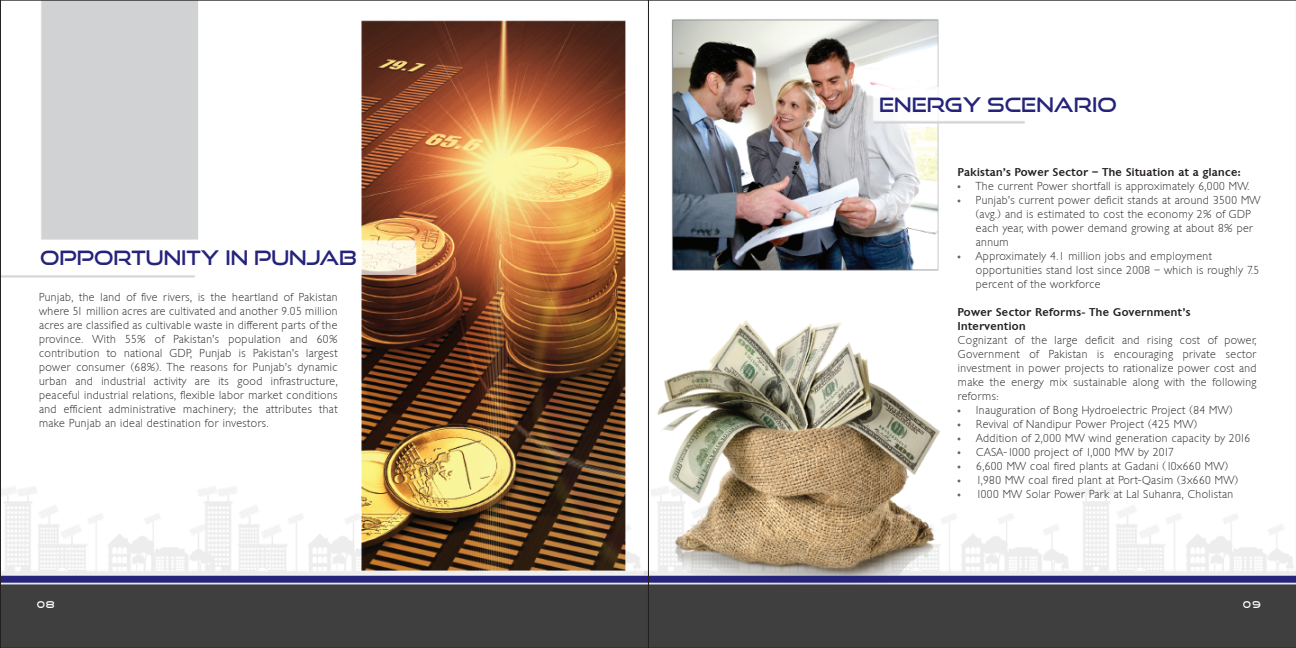
<style>
.page{position:relative;width:1296px;height:648px;background:#fff}
.page>*{position:absolute;margin:0;border:0;box-sizing:border-box;transform-origin:0 0}
.t1{font:20px "Good Times Rg";color:#26237b}
.t2{font:200 11px/14px "Chantilly";letter-spacing:.04em;color:#231f20;text-align:justify}
.t3{font:500 11px/14px "Chantilly";letter-spacing:.04em;color:#231f20}
.t4{font:10px "Good Times";color:#fff}
</style>
<div class="page">
<img style="left:2px;top:2px;width:645px;height:644px">
<img style="left:648px;top:0;width:648px;height:648px">
<h1 class="t1" style="left:40px;top:245px;width:319px">OPPORTUNITY IN PUNJAB</h1>
<p class="t2" style="left:39px;top:290px;width:300px">Punjab, the land of five rivers, is the heartland of Pakistan where 51 million acres are cultivated and another 9.05 million acres are classified as cultivable waste in different parts of the province. With 55% of Pakistan’s population and 60% contribution to national GDP, Punjab is Pakistan’s largest power consumer (68%). The reasons for Punjab’s dynamic urban and industrial activity are its good infrastructure, peaceful industrial relations, flexible labor market conditions and efficient administrative machinery; the attributes that make Punjab an ideal destination for investors.</p>
<h1 class="t1" style="left:879px;top:92px;width:239px">ENERGY SCENARIO</h1>
<p class="t3" style="left:958px;top:165px;width:284px">Pakistan’s Power Sector – The Situation at a glance:</p>
<p class="t2" style="left:958px;top:179px;width:293px">• The current Power shortfall is approximately 6,000 MW.</p>
<p class="t2" style="left:976px;top:193px;width:286px;text-align:left;text-indent:-18px">• Punjab’s current power deficit stands at around 3500 MW (avg.) and is estimated to cost the economy 2% of GDP each year, with power demand growing at about 8% per annum</p>
<p class="t2" style="left:976px;top:249px;width:285px;text-align:left;text-indent:-18px">• Approximately 4.1 million jobs and employment opportunities stand lost since 2008 – which is roughly 7.5 percent of the workforce</p>
<p class="t3" style="left:958px;top:305px;width:234px">Power Sector Reforms- The Government’s<br>Intervention</p>
<p class="t2" style="left:958px;top:333px;width:300px">Cognizant of the large deficit and rising cost of power, Government of Pakistan is encouraging private sector investment in power projects to rationalize power cost and make the energy mix sustainable along with the following reforms:</p>
<p class="t2" style="left:958px;top:403px;width:276px">• Inauguration of Bong Hydroelectric Project (84 MW)</p>
<p class="t2" style="left:958px;top:417px;width:241px">• Revival of Nandipur Power Project (425 MW)</p>
<p class="t2" style="left:958px;top:431px;width:294px">• Addition of 2,000 MW wind generation capacity by 2016</p>
<p class="t2" style="left:958px;top:445px;width:217px">• CASA-1000 project of 1,000 MW by 2017</p>
<p class="t2" style="left:958px;top:459px;width:272px">• 6,600 MW coal fired plants at Gadani (10x660 MW)</p>
<p class="t2" style="left:958px;top:473px;width:282px">• 1,980 MW coal fired plant at Port-Qasim (3x660 MW)</p>
<p class="t2" style="left:958px;top:487px;width:277px">• 1000 MW Solar Power Park at Lal Suhanra, Cholistan</p>
<p class="t4" style="left:37px;top:600px;width:19px">08</p>
<p class="t4" style="left:1243px;top:600px;width:19px">09</p>
</div>
